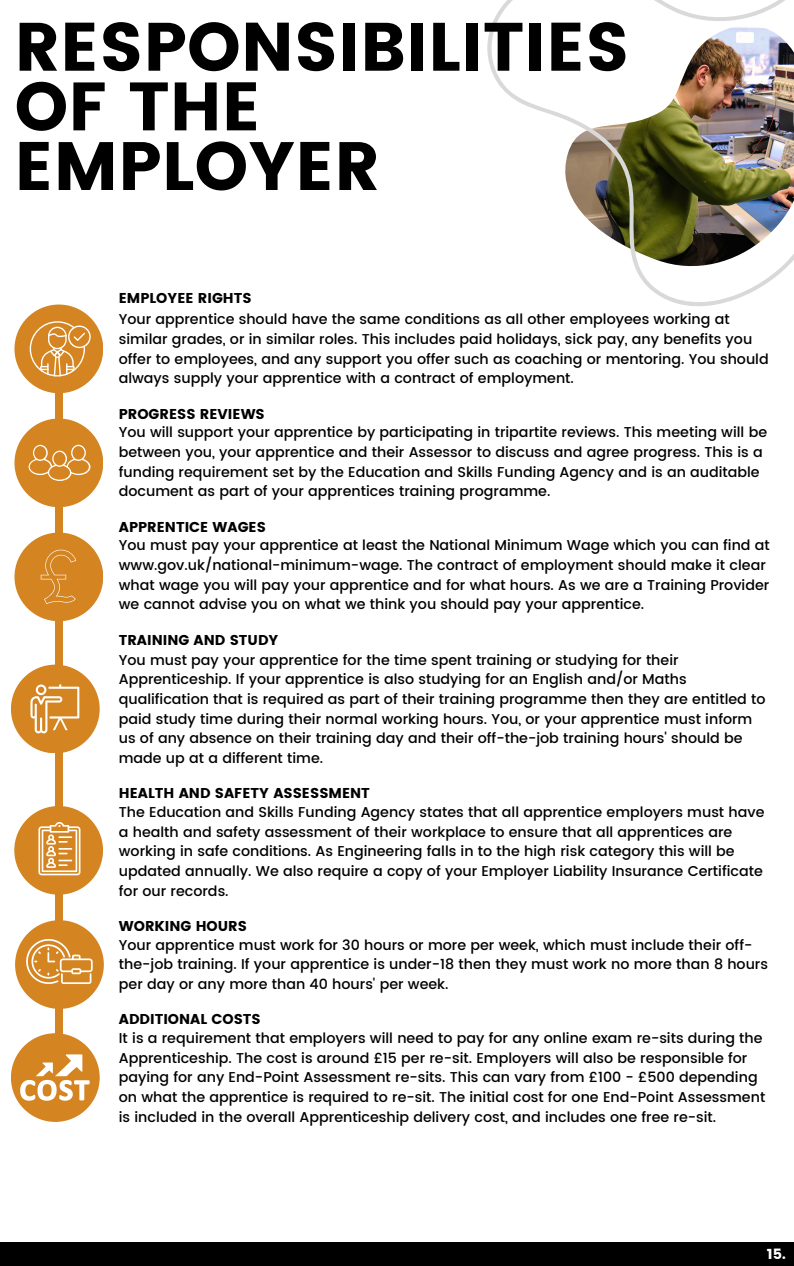
<style>
.page{position:relative;width:794px;height:1266px;background:#fff}
.page>*{position:absolute;margin:0;border:0;box-sizing:border-box;transform-origin:0 0}
.t1{font:700 68.25px/59.6px "Poppins";color:#000}
.t2{font:500 14.25px/19.6px "Poppins";color:#000}
.t3{font:700 14.25px "Poppins";color:#000}
.t4{font:700 14.25px "Poppins";color:#fff}
</style>
<div class="page">
<div style="left:14px;top:304px;width:89px;height:89px;background:#d48420;border-radius:50%"></div>
<div style="left:55px;top:379px;width:7px;height:675px;background:#d48420"></div>
<div style="left:14px;top:532px;width:89px;height:89px;background:#d48420;border-radius:50%"></div>
<div style="left:11px;top:664px;width:89px;height:89px;background:#d48420;border-radius:50%"></div>
<div style="left:14px;top:806px;width:89px;height:88px;background:#d48420;border-radius:50%"></div>
<svg style="left:38px;top:822px;width:42px;height:53px"></svg>
<div style="left:15px;top:920px;width:89px;height:89px;background:#d48420;border-radius:50%"></div>
<div style="left:14px;top:418px;width:89px;height:89px;background:#d48420;border-radius:50%"></div>
<svg style="left:30px;top:321px;width:60px;height:55px"></svg>
<svg style="left:29px;top:445px;width:61px;height:36px"></svg>
<svg style="left:41px;top:549px;width:35px;height:55px"></svg>
<svg style="left:30px;top:684px;width:49px;height:49px"></svg>
<svg style="left:26px;top:939px;width:67px;height:45px"></svg>
<div style="left:11px;top:1033px;width:89px;height:89px;background:#d48420;border-radius:50%"></div>
<img style="left:487px;top:0;width:306px;height:307px">
<svg style="left:20px;top:1054px;width:70px;height:46px"></svg>
<div style="left:0;top:1241px;width:793px;height:25px;background:#000"></div>
<h1 class="t1" style="left:14px;top:17px;width:616px">RESPONSIBILITIES<br>OF THE<br>EMPLOYER</h1>
<p class="t3" style="left:119px;top:288px;width:134px">EMPLOYEE RIGHTS</p>
<h2 class="t2" style="left:119px;top:309px;width:651px">Your apprentice should have the same conditions as all other employees working at similar grades, or in similar roles. This includes paid holidays, sick pay, any benefits you offer to employees, and any support you offer such as coaching or mentoring. You should always supply your apprentice with a contract of employment.</h2>
<p class="t3" style="left:119px;top:404px;width:147px">PROGRESS REVIEWS</p>
<p class="t2" style="left:119px;top:422px;width:649px">You will support your apprentice by participating in tripartite reviews. This meeting will be between you, your apprentice and their Assessor to discuss and agree progress. This is a funding requirement set by the Education and Skills Funding Agency and is an auditable document as part of your apprentices training programme.</p>
<h2 class="t3" style="left:119px;top:517px;width:148px">APPRENTICE WAGES</h2>
<p class="t2" style="left:119px;top:535px;width:652px">You must pay your apprentice at least the National Minimum Wage which you can find at www.gov.uk/national-minimum-wage. The contract of employment should make it clear what wage you will pay your apprentice and for what hours. As we are a Training Provider we cannot advise you on what we think you should pay your apprentice.</p>
<p class="t3" style="left:119px;top:630px;width:161px">TRAINING AND STUDY</p>
<p class="t2" style="left:119px;top:650px;width:648px">You must pay your apprentice for the time spent training or studying for their Apprenticeship. If your apprentice is also studying for an English and/or Maths qualification that is required as part of their training programme then they are entitled to paid study time during their normal working hours. You, or your apprentice must inform us of any absence on their training day and their off-the-job training hours' should be made up at a different time.</p>
<h2 class="t3" style="left:119px;top:783px;width:252px">HEALTH AND SAFETY ASSESSMENT</h2>
<p class="t2" style="left:119px;top:802px;width:646px">The Education and Skills Funding Agency states that all apprentice employers must have a health and safety assessment of their workplace to ensure that all apprentices are working in safe conditions. As Engineering falls in to the high risk category this will be updated annually. We also require a copy of your Employer Liability Insurance Certificate for our records.</p>
<p class="t3" style="left:119px;top:916px;width:129px">WORKING HOURS</p>
<h2 class="t2" style="left:119px;top:935px;width:650px">Your apprentice must work for 30 hours or more per week, which must include their off&shy;the-job training. If your apprentice is under-18 then they must work no more than 8 hours per day or any more than 40 hours' per week.</h2>
<p class="t3" style="left:119px;top:1009px;width:143px">ADDITIONAL COSTS</p>
<p class="t2" style="left:119px;top:1028px;width:647px">It is a requirement that employers will need to pay for any online exam re-sits during the Apprenticeship. The cost is around £15 per re-sit. Employers will also be responsible for paying for any End-Point Assessment re-sits. This can vary from £100 - £500 depending on what the apprentice is required to re-sit. The initial cost for one End-Point Assessment is included in the overall Apprenticeship delivery cost, and includes one free re-sit.</p>
<h2 class="t4" style="left:766px;top:1244px;width:20px">15.</h2>
</div>
